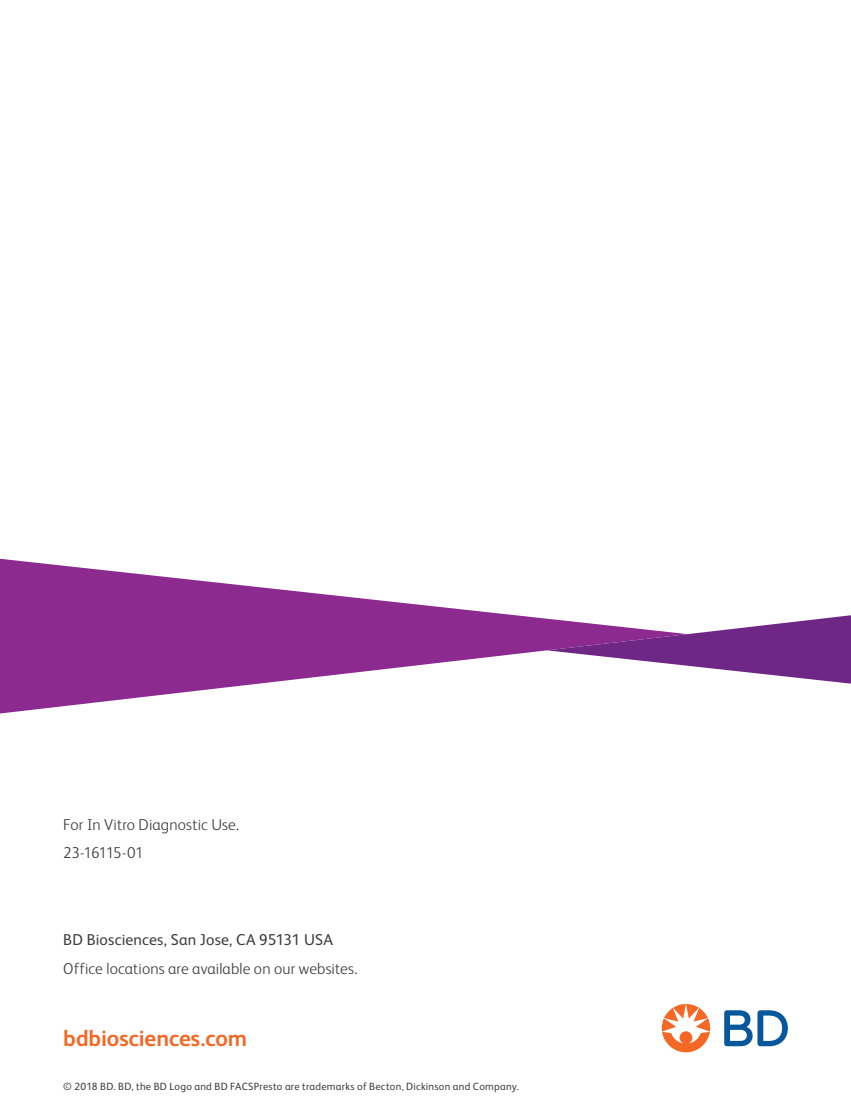
<style>
.page{position:relative;width:851px;height:1111px;background:#fff}
.page>*{position:absolute;margin:0;border:0;box-sizing:border-box;transform-origin:0 0}
.Website_FS_Albert_Bo{font:700 22.75px "FS Albert Pro";color:#f36824}
.Body_copy_option_1_F{font:300 15.75px "FS Albert Pro";letter-spacing:.01em;color:#3e3e3f}
.Address_Albert_Regul{font:15.75px "FS Albert Pro";letter-spacing:.01em;color:#3e3e3f}
.Body_copy_option_1_F-2{font:300 15.75px "FS Albert Pro";letter-spacing:-.06em;color:#3e3e3f}
.Copyright_Albert_Reg{font:10.5px "FS Albert Pro";letter-spacing:.025em;color:#3e3e3f}
</style>
<div class="page">
<svg style="left:724px;top:1010px;width:63px;height:36px"></svg>
<svg style="left:661px;top:1004px;width:49px;height:48px"></svg>
<svg style="left:0;top:558px;width:547px;height:155px;fill:#8c2a90"></svg>
<svg style="left:547px;top:615px;width:303px;height:68px"></svg>
<p class="Body_copy_option_1_F" style="left:63px;top:813px;width:177px">For In Vitro Diagnostic Use.</p>
<p class="Body_copy_option_1_F-2" style="left:63px;top:842px;width:82px">23-16115-01</p>
<p class="Address_Albert_Regul" style="left:63px;top:928px;width:271px">BD Biosciences, San Jose, CA 95131 USA</p>
<p class="Body_copy_option_1_F" style="left:63px;top:957px;width:296px">Office locations are available on our websites.</p>
<p class="Website_FS_Albert_Bo" style="left:63px;top:1022px;width:185px">bdbiosciences.com</p>
<p class="Copyright_Albert_Reg" style="left:63px;top:1079px;width:457px">© 2018 BD. BD, the BD Logo and BD FACSPresto are trademarks of Becton, Dickinson and Company.</p>
</div>
